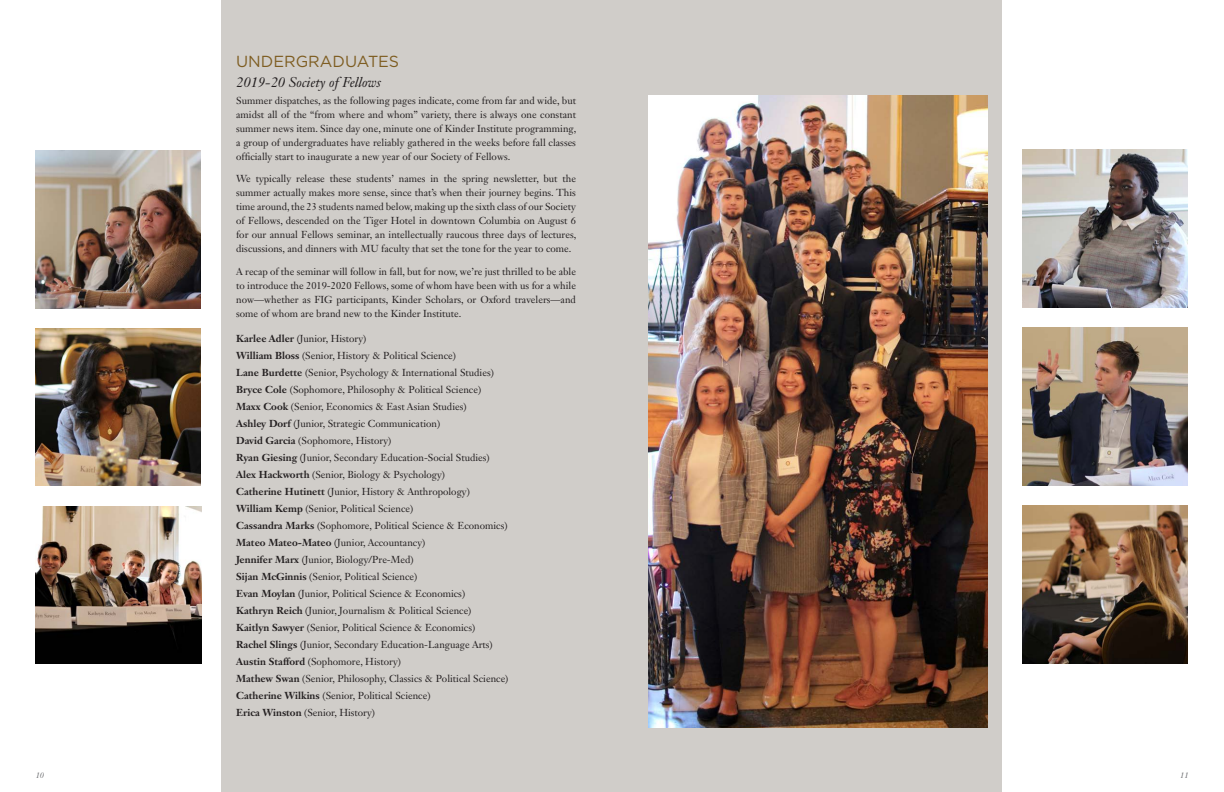
<style>
.page{position:relative;width:1224px;height:792px;background:#fff}
.page>*{position:absolute;margin:0;border:0;box-sizing:border-box;transform-origin:0 0}
.news_heads{font:16px "Gotham";color:#7e5d21}
.Titles{font:italic 14px "Janson Text LT Std";color:#231f20}
.text{font:10px/14px "Janson Text LT Std";color:#231f20;text-align:justify}
.t1{font:italic 8px "Janson Text LT Std";color:#6c6d70}
.s1{font-weight:700}
</style>
<div class="page">
<div style="left:222px;top:0;width:780px;height:792px;background:#d0cdc9"></div>
<img style="left:648px;top:95px;width:340px;height:632px">
<img style="left:36px;top:150px;width:165px;height:158px">
<img style="left:36px;top:328px;width:165px;height:158px">
<img style="left:36px;top:506px;width:165px;height:158px">
<img style="left:1023px;top:150px;width:165px;height:157px">
<img style="left:1023px;top:328px;width:165px;height:157px">
<img style="left:1023px;top:505px;width:165px;height:158px">
<p class="news_heads" style="left:236px;top:51px;width:165px">UNDERGRADUATES</p>
<p class="Titles" style="left:236px;top:73px;width:146px">2019-20 Society of Fellows</p>
<p class="text" style="left:236px;top:93px;width:342px">Summer dispatches, as the following pages indicate, come from far and wide, but amidst all of the “from where and whom” variety, there is always one constant summer news item. Since day one, minute one of Kinder Institute programming, a group of undergraduates have reliably gathered in the weeks before fall classes officially start to inaugurate a new year of our Society of Fellows.</p>
<p class="text" style="left:236px;top:172px;width:342px">We typically release these students’ names in the spring newsletter, but the summer actually makes more sense, since that’s when their journey begins. This time around, the 23 students named below, making up the sixth class of our Society of Fellows, descended on the Tiger Hotel in downtown Columbia on August 6 for our annual Fellows seminar, an intellectually raucous three days of lectures, discussions, and dinners with MU faculty that set the tone for the year to come.</p>
<p class="text" style="left:236px;top:264px;width:341px">A recap of the seminar will follow in fall, but for now, we’re just thrilled to be able to introduce the 2019-2020 Fellows, some of whom have been with us for a while now—whether as FIG participants, Kinder Scholars, or Oxford travelers—and some of whom are brand new to the Kinder Institute.</p>
<p class="text" style="left:236px;top:332px;width:132px"><span class="s1">Karlee Adler</span> (Junior, History)</p>
<p class="text" style="left:236px;top:349px;width:221px"><span class="s1">William Bloss</span> (Senior, History &amp; Political Science)</p>
<p class="text" style="left:236px;top:366px;width:259px"><span class="s1">Lane Burdette</span> (Senior, Psychology &amp; International Studies)</p>
<p class="text" style="left:236px;top:383px;width:247px"><span class="s1">Bryce Cole</span> (Sophomore, Philosophy &amp; Political Science)</p>
<p class="text" style="left:236px;top:400px;width:232px"><span class="s1">Maxx Cook</span> (Senior, Economics &amp; East Asian Studies)</p>
<p class="text" style="left:236px;top:417px;width:206px"><span class="s1">Ashley Dorf</span> (Junior, Strategic Communication)</p>
<p class="text" style="left:236px;top:434px;width:157px"><span class="s1">David Garcia</span> (Sophomore, History)</p>
<p class="text" style="left:236px;top:451px;width:255px"><span class="s1">Ryan Giesing</span> (Junior, Secondary Education-Social Studies)</p>
<p class="text" style="left:236px;top:468px;width:210px"><span class="s1">Alex Hackworth</span> (Senior, Biology &amp; Psychology)</p>
<p class="text" style="left:236px;top:485px;width:235px"><span class="s1">Catherine Hutinett</span> (Junior, History &amp; Anthropology)</p>
<p class="text" style="left:236px;top:502px;width:179px"><span class="s1">William Kemp</span> (Senior, Political Science)</p>
<p class="text" style="left:236px;top:519px;width:273px"><span class="s1">Cassandra Marks</span> (Sophomore, Political Science &amp; Economics)</p>
<p class="text" style="left:236px;top:536px;width:191px"><span class="s1">Mateo Mateo-Mateo</span> (Junior, Accountancy)</p>
<p class="text" style="left:236px;top:553px;width:179px"><span class="s1">Jennifer Marx</span> (Junior, Biology/Pre-Med)</p>
<p class="text" style="left:236px;top:570px;width:183px"><span class="s1">Sijan McGinnis</span> (Senior, Political Science)</p>
<p class="text" style="left:236px;top:587px;width:231px"><span class="s1">Evan Moylan</span> (Junior, Political Science &amp; Economics)</p>
<p class="text" style="left:236px;top:604px;width:237px"><span class="s1">Kathryn Reich</span> (Junior, Journalism &amp; Political Science)</p>
<p class="text" style="left:236px;top:621px;width:241px"><span class="s1">Kaitlyn Sawyer</span> (Senior, Political Science &amp; Economics)</p>
<p class="text" style="left:236px;top:638px;width:258px"><span class="s1">Rachel Slings</span> (Junior, Secondary Education-Language Arts)</p>
<p class="text" style="left:236px;top:655px;width:166px"><span class="s1">Austin Stafford</span> (Sophomore, History)</p>
<p class="text" style="left:236px;top:672px;width:274px"><span class="s1">Mathew Swan</span> (Senior, Philosophy, Classics &amp; Political Science)</p>
<p class="text" style="left:236px;top:689px;width:196px"><span class="s1">Catherine Wilkins</span> (Senior, Political Science)</p>
<p class="text" style="left:236px;top:706px;width:140px"><span class="s1">Erica Winston</span> (Senior, History)</p>
<p class="t1" style="left:36px;top:770px;width:10px">10</p>
<p class="t1" style="left:1180px;top:770px;width:10px">11</p>
</div>
